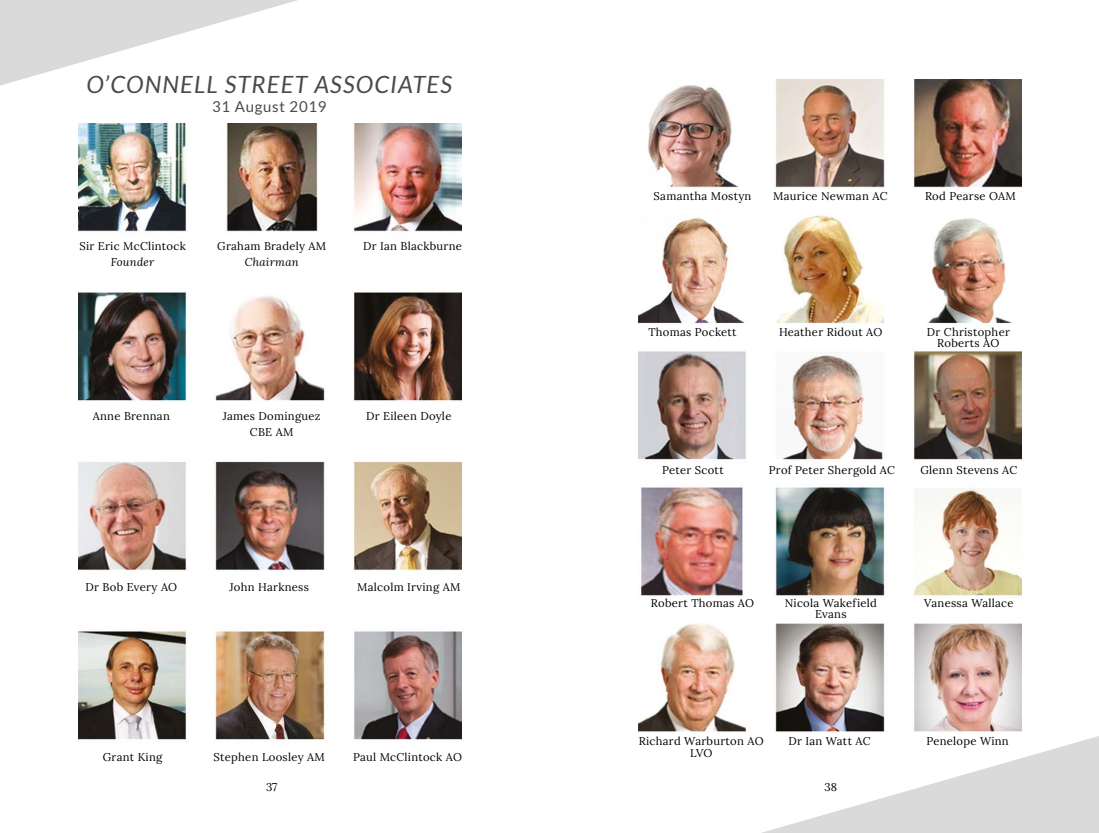
<style>
.page{position:relative;width:1099px;height:833px;background:#fff}
.page>*{position:absolute;margin:0;border:0;box-sizing:border-box;transform-origin:0 0}
.t1{font:italic 23.75px "Lato";letter-spacing:.05em;color:#4a4a49}
.t2{font:15px "Lato";letter-spacing:.05em;color:#4a4a49}
.t3{font:11.25px/11.2px "Lora";letter-spacing:.025em;color:#000;text-align:center}
.t4{font:italic 11.25px "Lora";letter-spacing:.025em;color:#000}
</style>
<div class="page">
<svg style="left:761px;top:736px;width:337px;height:97px"></svg>
<svg style="left:0;top:0;width:298px;height:86px"></svg>
<img style="left:78px;top:123px;width:383px;height:620px">
<img style="left:638px;top:79px;width:383px;height:677px">
<h1 class="t1" style="left:87px;top:71px;width:367px">O’CONNELL STREET ASSOCIATES</h1>
<h2 class="t2" style="left:212px;top:98px;width:116px">31 August 2019</h2>
<p class="t3" style="left:79px;top:239px;width:108px">Sir Eric McClintock</p>
<p class="t4" style="left:111px;top:254px;width:45px">Founder</p>
<p class="t3" style="left:217px;top:239px;width:110px">Graham Bradely AM</p>
<p class="t4" style="left:245px;top:254px;width:55px">Chairman</p>
<p class="t3" style="left:363px;top:239px;width:100px">Dr Ian Blackburne</p>
<p class="t3" style="left:93px;top:410px;width:78px">Anne Brennan</p>
<p class="t3" style="left:223px;top:407px;width:99px;line-height:16.2px">James Dominguez<br>CBE AM</p>
<p class="t3" style="left:366px;top:410px;width:87px">Dr Eileen Doyle</p>
<p class="t3" style="left:85px;top:580px;width:93px">Dr Bob Every AO</p>
<p class="t3" style="left:229px;top:580px;width:81px">John Harkness</p>
<p class="t3" style="left:357px;top:580px;width:105px">Malcolm Irving AM</p>
<p class="t3" style="left:653px;top:190px;width:99px">Samantha Mostyn</p>
<p class="t3" style="left:773px;top:190px;width:116px">Maurice Newman AC</p>
<p class="t3" style="left:925px;top:190px;width:92px">Rod Pearse OAM</p>
<p class="t3" style="left:648px;top:326px;width:90px">Thomas Pockett</p>
<p class="t3" style="left:779px;top:326px;width:105px">Heather Ridout AO</p>
<p class="t3" style="left:926px;top:326px;width:85px">Dr Christopher<br>Roberts AO</p>
<p class="t3" style="left:662px;top:464px;width:63px">Peter Scott</p>
<p class="t3" style="left:768px;top:464px;width:128px">Prof Peter Shergold AC</p>
<p class="t3" style="left:920px;top:464px;width:98px">Glenn Stevens AC</p>
<p class="t3" style="left:651px;top:597px;width:105px">Robert Thomas AO</p>
<p class="t3" style="left:784px;top:597px;width:94px">Nicola Wakefield<br>Evans</p>
<p class="t3" style="left:924px;top:597px;width:91px">Vanessa Wallace</p>
<p class="t3" style="left:103px;top:751px;width:61px">Grant King</p>
<p class="t3" style="left:214px;top:751px;width:113px">Stephen Loosley AM</p>
<p class="t3" style="left:353px;top:751px;width:110px">Paul McClintock AO</p>
<p class="t3" style="left:638px;top:735px;width:126px">Richard Warburton AO<br>LVO</p>
<p class="t3" style="left:788px;top:735px;width:84px">Dr Ian Watt AC</p>
<p class="t3" style="left:266px;top:781px;width:13px">37</p>
<p class="t3" style="left:824px;top:781px;width:14px">38</p>
<p class="t3" style="left:926px;top:735px;width:84px">Penelope Winn</p>
</div>
